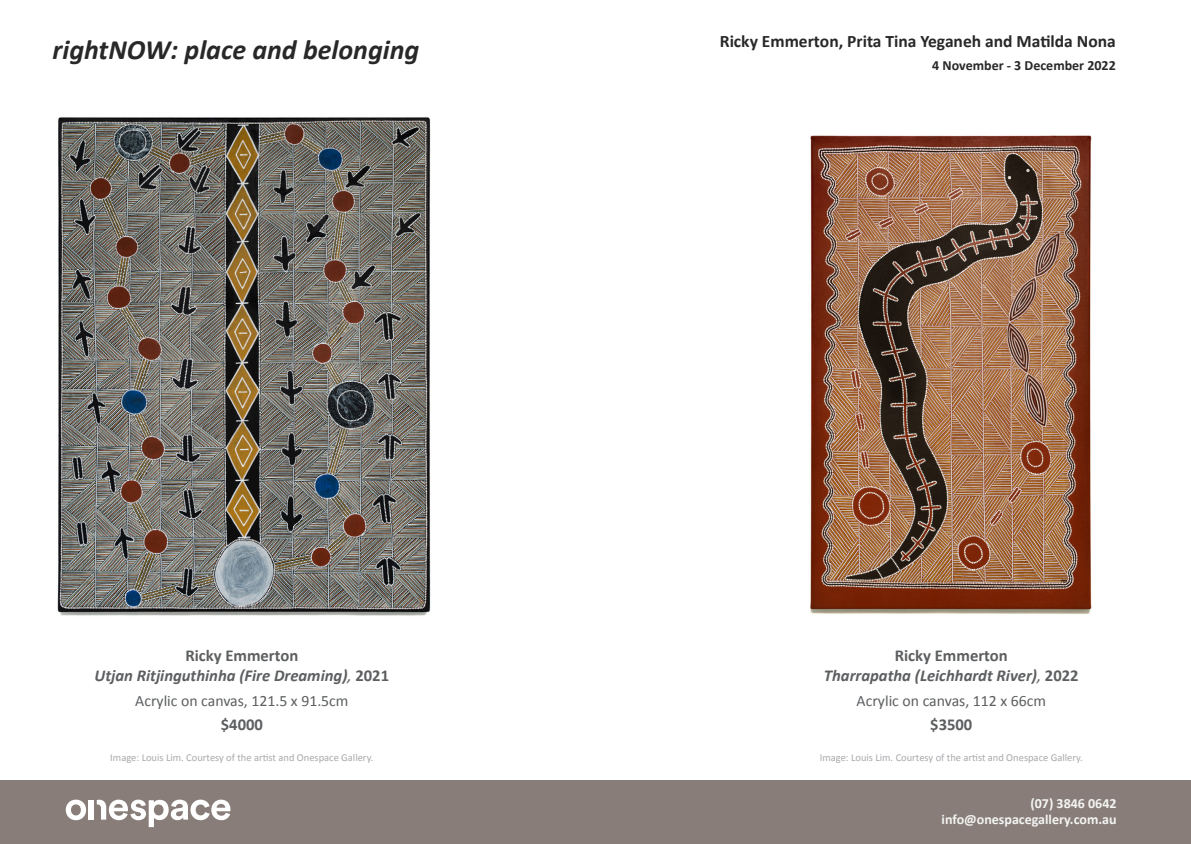
<style>
.page{position:relative;width:1191px;height:844px;background:#fff}
.page>*{position:absolute;margin:0;border:0;box-sizing:border-box;transform-origin:0 0}
.t1{font:italic 700 28px "Calibri";color:#292829}
.t2{font:700 17.5px "Calibri";color:#292829}
.t3{font:italic 700 16.62px/19.9px "Calibri";color:#5c5e60;text-align:center}
.t4{font:700 16.62px "Calibri";color:#5c5e60}
.t5{font:15.75px "Calibri";color:#5c5e60}
.t6{font:700 14px/16.8px "Calibri";color:#f3f4f4;text-align:right}
.t7{font:700 14px "Calibri";color:#292829}
.t8{font:10.5px "Calibri";color:#a7a9ac}
.s1{font-style:normal}
.s2{font-weight:400}
</style>
<div class="page">
<img style="left:57px;top:117px;width:374px;height:499px">
<img style="left:810px;top:135px;width:282px;height:480px">
<div style="left:0;top:780px;width:1191px;height:63px;background:#887d78"></div>
<svg style="left:66px;top:799px;width:20px;height:21px"></svg>
<div style="left:89px;top:800px;width:5px;height:19px;background:#fff"></div>
<svg style="left:97px;top:799px;width:133px;height:27px"></svg>
<h1 class="t1" style="left:53px;top:30px;width:368px">rightNOW: place and belonging</h1>
<h3 class="t3" style="left:95px;top:645px;width:296px"><span class="s1">Ricky Emmerton<br></span>Utjan Ritjinguthinha (Fire Dreaming)<span class="s2">,</span> <span class="s1">2021</span></h3>
<h3 class="t5" style="left:135px;top:689px;width:215px">Acrylic on canvas, 121.5 x 91.5cm</h3>
<h3 class="t4" style="left:221px;top:713px;width:44px">$4000</h3>
<p class="t8" style="left:110px;top:749px;width:265px">Image: Louis Lim. Courtesy of the artist and Onespace Gallery.</p>
<h2 class="t2" style="left:720px;top:29px;width:397px">Ricky Emmerton, Prita Tina Yeganeh and Matilda Nona</h2>
<h3 class="t7" style="left:932px;top:56px;width:185px">4 November - 3 December 2022</h3>
<h3 class="t3" style="left:824px;top:645px;width:256px"><span class="s1">Ricky Emmerton<br></span>Tharrapatha (Leichhardt River)<span class="s2">,</span> <span class="s1">2022</span></h3>
<h3 class="t5" style="left:856px;top:689px;width:191px">Acrylic on canvas, 112 x 66cm</h3>
<h3 class="t4" style="left:930px;top:713px;width:44px">$3500</h3>
<p class="t8" style="left:819px;top:749px;width:265px">Image: Louis Lim. Courtesy of the artist and Onespace Gallery.</p>
<h3 class="t6" style="left:941px;top:793px;width:176px">(07) 3846 0642 info@onespacegallery.com.au</h3>
</div>
